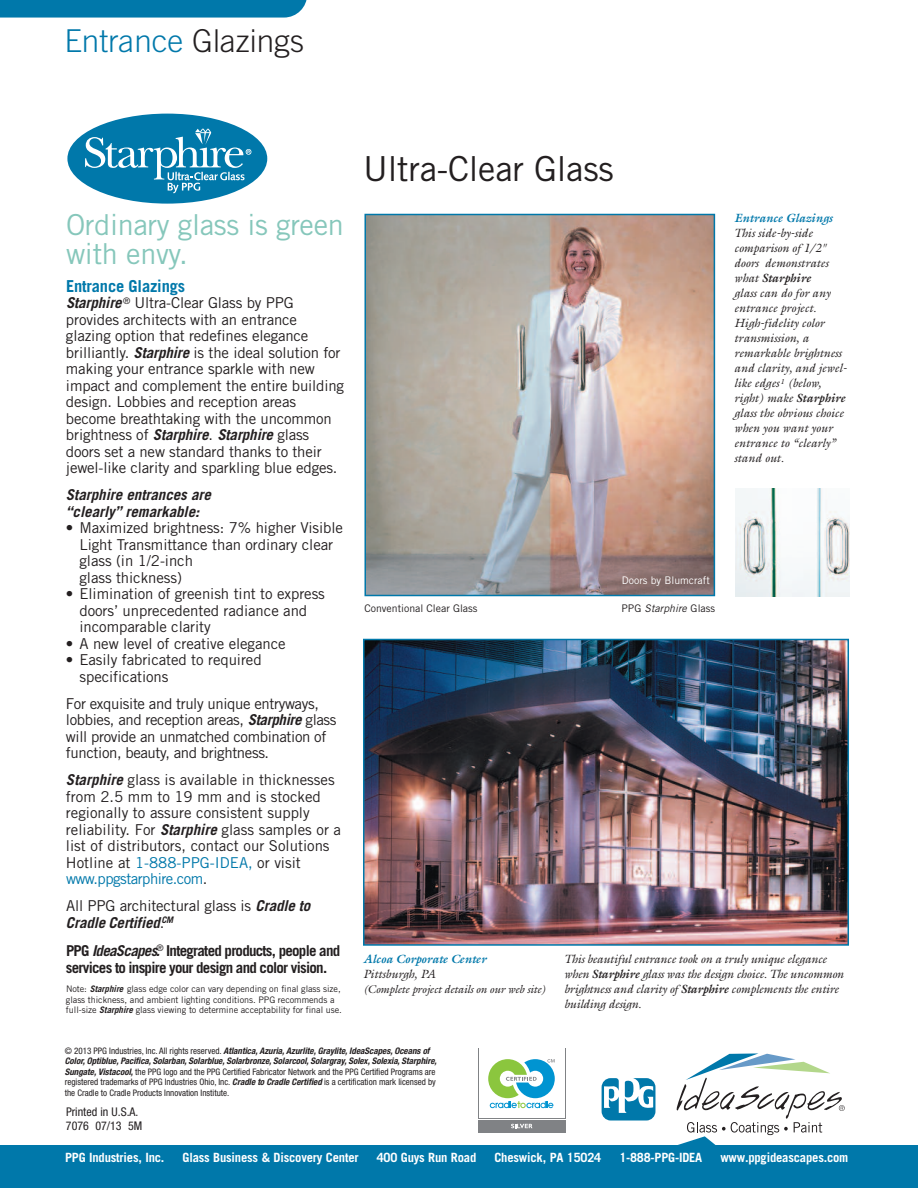
<style>
.page{position:relative;width:918px;height:1188px;background:#fff}
.page>*{position:absolute;margin:0;border:0;box-sizing:border-box;transform-origin:0 0}
.t1{font:34.5px "Trade Gothic";letter-spacing:-.005em;color:#231f20}
.t2{font:300 31.5px "Trade Gothic";color:#0078aa}
.t3{font:28.8px/28.8px "Trade Gothic";letter-spacing:-.01em;color:#86c7bb}
.t4{font:700 16.5px "Trade Gothic";letter-spacing:-.01em;color:#0078aa}
.t5{font:15px/16.5px "Trade Gothic";letter-spacing:-.01em;color:#231f20}
.t6{font:700 15px/16.5px "Trade Gothic";letter-spacing:-.05em;color:#231f20}
.t7{font:italic 700 15px/16.5px "Trade Gothic";color:#231f20}
.t8{font:700 12.75px "Trade Gothic";letter-spacing:-.015em;color:#fff}
.t9{font:italic 12px/15px "Galliard";color:#231f20}
.t10{font:italic 700 12px "Galliard";color:#0078aa}
.t11{font:condensed 12px/13.5px "Helvetica Neue LT Std";color:#231f20}
.t12{font:italic 11.25px "Galliard";letter-spacing:-.015em;color:#231f20}
.t13{font:10.5px "Trade Gothic";color:#231f20}
.t14{font:italic 10.5px "Trade Gothic";color:#231f20}
.t15{font:10.5px "Trade Gothic";color:#fff}
.t16{font:condensed 9px/10.5px "Helvetica Neue LT Std";color:#231f20}
.t17{font:9px/10.5px "Trade Gothic";letter-spacing:-.005em;color:#231f20}
.s1{color:#231f20}
.s2{font-weight:700;font-style:italic}
.s3{color:#0078aa}
.s4{font-style:italic}
.s5{font-weight:700}
.s6{font-style:normal}
</style>
<div class="page">
<div style="left:0;top:1145px;width:918px;height:43px;background:#0078aa"></div>
<div style="left:67px;top:114px;width:200px;height:90px;background:#0078aa;border-radius:50%"></div>
<svg style="left:85px;top:129px;width:166px;height:64px"></svg>
<img style="left:367px;top:217px;width:345px;height:376px">
<div style="left:364px;top:214px;width:351px;height:382px;border:2px solid #0078aa"></div>
<img style="left:366px;top:642px;width:480px;height:301px">
<div style="left:363px;top:639px;width:486px;height:307px;border:2px solid #0078aa"></div>
<img style="left:735px;top:489px;width:114px;height:107px">
<svg style="left:1px;top:0;width:306px;height:18px;background:#0b7ead"></svg>
<div style="left:478px;top:1120px;width:87px;height:12px;background:#808285"></div>
<svg style="left:478px;top:1048px;width:87px;height:71px"></svg>
<div style="left:479px;top:1049px;width:85px;height:69px;background:#fff"></div>
<svg style="left:511px;top:1124px;width:21px;height:4px"></svg>
<svg style="left:488px;top:1059px;width:67px;height:49px"></svg>
<svg style="left:602px;top:1078px;width:53px;height:43px"></svg>
<svg style="left:676px;top:1053px;width:169px;height:92px"></svg>
<h2 class="t2" style="left:64px;top:29px;width:241px">Entrance <span class="s1">Glazings</span></h2>
<h1 class="t1" style="left:363px;top:156px;width:252px">Ultra-Clear Glass</h1>
<h3 class="t3" style="left:66px;top:213px;width:280px">Ordinary glass is green with envy.</h3>
<p class="t4" style="left:66px;top:280px;width:121px">Entrance Glazings</p>
<p class="t5" style="left:66px;top:296px;width:280px"><span class="s2">Starphire</span> <sup>®</sup> Ultra-Clear Glass by PPG provides architects with an entrance glazing option that redefines elegance brilliantly. <span class="s2">Starphire</span> is the ideal solution for making your entrance sparkle with new impact and complement the entire building design. Lobbies and reception areas become breathtaking with the uncommon brightness of <span class="s2">Starphire</span>. <span class="s2">Starphire</span> glass doors set a new standard thanks to their jewel-like clarity and sparkling blue edges.</p>
<p class="t7" style="left:66px;top:488px;width:146px">Starphire entrances are “clearly” remarkable:</p>
<p class="t5" style="left:79px;top:521px;width:265px;text-indent:-14px">• Maximized brightness: 7% higher Visible<br>Light Transmittance than ordinary clear glass (in 1/2-inch<br>glass thickness)</p>
<p class="t5" style="left:79px;top:587px;width:247px;text-indent:-13px">• Elimination of greenish tint to express doors’ unprecedented radiance and incomparable clarity</p>
<p class="t5" style="left:66px;top:637px;width:221px">• A new level of creative elegance</p>
<p class="t5" style="left:79px;top:653px;width:184px;text-indent:-14px">• Easily fabricated to required specifications</p>
<p class="t5" style="left:66px;top:697px;width:272px">For exquisite and truly unique entryways, lobbies, and reception areas, <span class="s2">Starphire</span> glass will provide an unmatched combination of function, beauty, and brightness.</p>
<p class="t5" style="left:66px;top:773px;width:277px"><span class="s2">Starphire</span> glass is available in thicknesses from 2.5 mm to 19 mm and is stocked regionally to assure consistent supply reliability. For <span class="s2">Starphire</span> glass samples or a list of distributors, contact our Solutions Hotline at <span class="s3">1-888-PPG-IDEA,</span> or visit <span class="s3">www.ppgstarphire.com</span>.</p>
<p class="t5" style="left:66px;top:899px;width:246px">All PPG architectural glass is <span class="s2">Cradle to<br>Cradle Certified</span>.<sup>CM</sup></p>
<p class="t6" style="left:66px;top:944px;width:276px">PPG <span class="s4">IdeaScapes.</span><sup>®</sup> Integrated products, people and services to inspire your design and color vision.</p>
<p class="t17" style="left:66px;top:985px;width:277px">Note: <span class="s2">Starphire</span> glass edge color can vary depending on final glass size, glass thickness, and ambient lighting conditions. PPG recommends a full-size <span class="s2">Starphire</span> glass viewing to determine acceptability for final use.</p>
<p class="t16" style="left:65px;top:1046px;width:373px">© 2013 PPG Industries, Inc. All rights reserved. <span class="s2">Atlantica, Azuria, Azurlite, Graylite, IdeaScapes, Oceans of Color, Optiblue, Pacifica, Solarban, Solarblue, Solarbronze, Solarcool, Solargray, Solex, Solexia, Starphire, Sungate, Vistacool,</span> the PPG logo and the PPG Certified Fabricator Network and the PPG Certified Programs are registered trademarks of PPG Industries Ohio, Inc. <span class="s2">Cradle to Cradle Certified</span> is a certification mark licensed by the Cradle to Cradle Products Innovation Institute.</p>
<p class="t10" style="left:734px;top:211px;width:100px">Entrance Glazings</p>
<p class="t9" style="left:734px;top:226px;width:113px">This side-by-side comparison of 1/2" doors demonstrates what <span class="s5">Starphire<br></span>glass can do for any entrance project.<br>High-fidelity color transmission, a remarkable brightness and clarity, and jewel&shy;like edges <sup>1</sup> (below, right) make <span class="s5">Starphire </span>glass the obvious choice when you want your entrance to “clearly” stand out.</p>
<p class="t15" style="left:622px;top:576px;width:89px">Doors by Blumcraft</p>
<p class="t13" style="left:365px;top:605px;width:115px">Conventional Clear Glass</p>
<p class="t14" style="left:622px;top:605px;width:95px"><span class="s6">PPG</span> Starphire <span class="s6">Glass</span></p>
<p class="t10" style="left:363px;top:952px;width:125px">Alcoa Corporate Center</p>
<p class="t9" style="left:363px;top:966px;width:74px">Pittsburgh, PA</p>
<p class="t12" style="left:363px;top:982px;width:184px">(Complete project details on our web site)</p>
<p class="t9" style="left:564px;top:951px;width:281px">This beautiful entrance took on a truly unique elegance when <span class="s5">Starphire</span> glass was the design choice. The uncommon brightness and clarity of <span class="s5">Starphire</span> complements the entire building design.</p>
<p class="t11" style="left:66px;top:1106px;width:78px">Printed in U.S.A.<br>7076 07/13 5M</p>
<p class="t8" style="left:65px;top:1153px;width:101px">PPG Industries, Inc.</p>
<p class="t8" style="left:183px;top:1153px;width:178px">Glass Business &amp; Discovery Center</p>
<p class="t8" style="left:377px;top:1153px;width:101px">400 Guys Run Road</p>
<p class="t8" style="left:494px;top:1153px;width:108px">Cheswick, PA 15024</p>
<p class="t8" style="left:619px;top:1153px;width:84px">1-888-PPG-IDEA</p>
<p class="t8" style="left:720px;top:1153px;width:130px">www.ppgideascapes.com</p>
</div>
